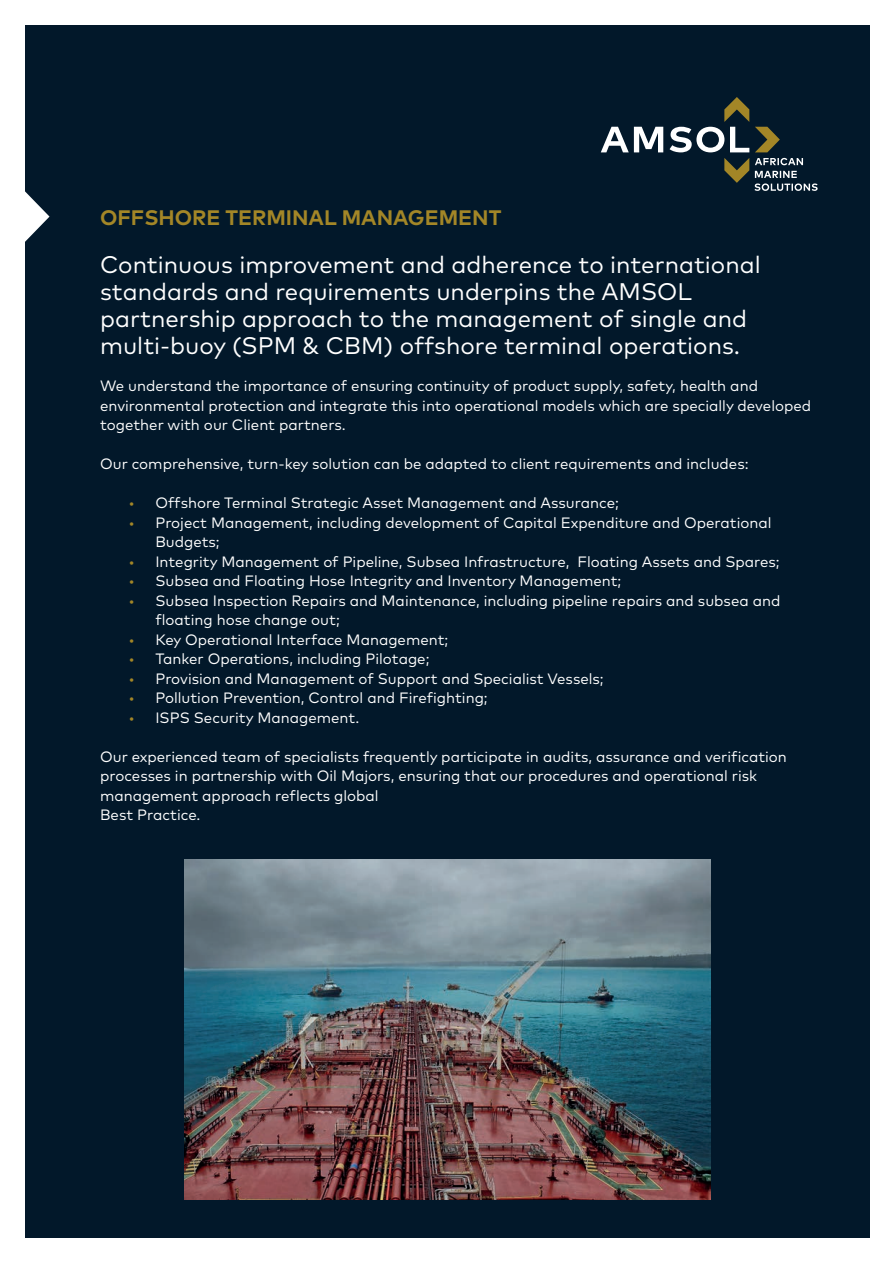
<style>
.page{position:relative;width:893px;height:1263px;background:#fff}
.page>*{position:absolute;margin:0;border:0;box-sizing:border-box;transform-origin:0 0}
.t1{font:24px/27px "Mark OT";color:#fff}
.t2{font:700 21px "Mark OT";color:#a38627}
.t3{font:15px/19.5px "Mark OT";color:#fff}
.s1{color:#a38627}
</style>
<div class="page">
<div style="left:25px;top:26px;width:844px;height:1212px;background:#02182a"></div>
<svg style="left:755px;top:127px;width:25px;height:25px"></svg>
<svg style="left:724px;top:158px;width:94px;height:33px"></svg>
<svg style="left:601px;top:127px;width:62px;height:25px"></svg>
<svg style="left:670px;top:97px;width:79px;height:55px"></svg>
<svg style="left:25px;top:191px;width:25px;height:51px"></svg>
<img style="left:184px;top:859px;width:526px;height:340px">
<h2 class="t2" style="left:100px;top:204px;width:403px">OFFSHORE TERMINAL MANAGEMENT</h2>
<h1 class="t1" style="left:100px;top:251px;width:662px">Continuous improvement and adherence to international standards and requirements underpins the AMSOL partnership approach to the management of single and multi-buoy (SPM &amp; CBM) offshore terminal operations.</h1>
<p class="t3" style="left:100px;top:376px;width:713px">We understand the importance of ensuring continuity of product supply, safety, health and environmental protection and integrate this into operational models which are specially developed together with our Client partners.</p>
<p class="t3" style="left:100px;top:454px;width:650px">Our comprehensive, turn-key solution can be adapted to client requirements and includes:</p>
<p class="t3" style="left:128px;top:493px;width:492px"><span class="s1">•</span> Offshore Terminal Strategic Asset Management and Assurance;</p>
<p class="t3" style="left:155px;top:513px;width:618px;text-indent:-27px"><span class="s1">•</span> Project Management, including development of Capital Expenditure and Operational<br>Budgets;</p>
<p class="t3" style="left:128px;top:552px;width:653px"><span class="s1">•</span> Integrity Management of Pipeline, Subsea Infrastructure, Floating Assets and Spares;</p>
<p class="t3" style="left:128px;top:571px;width:494px"><span class="s1">•</span> Subsea and Floating Hose Integrity and Inventory Management;</p>
<p class="t3" style="left:155px;top:591px;width:627px;text-indent:-27px"><span class="s1">•</span> Subsea Inspection Repairs and Maintenance, including pipeline repairs and subsea and floating hose change out;</p>
<p class="t3" style="left:128px;top:630px;width:321px"><span class="s1">•</span> Key Operational Interface Management;</p>
<p class="t3" style="left:128px;top:649px;width:303px"><span class="s1">•</span> Tanker Operations, including Pilotage;</p>
<p class="t3" style="left:128px;top:669px;width:477px"><span class="s1">•</span> Provision and Management of Support and Specialist Vessels;</p>
<p class="t3" style="left:128px;top:688px;width:361px"><span class="s1">•</span> Pollution Prevention, Control and Firefighting;</p>
<p class="t3" style="left:128px;top:708px;width:233px"><span class="s1">•</span> ISPS Security Management.</p>
<p class="t3" style="left:100px;top:747px;width:688px">Our experienced team of specialists frequently participate in audits, assurance and verification processes in partnership with Oil Majors, ensuring that our procedures and operational risk management approach reflects global<br>Best Practice.</p>
</div>
